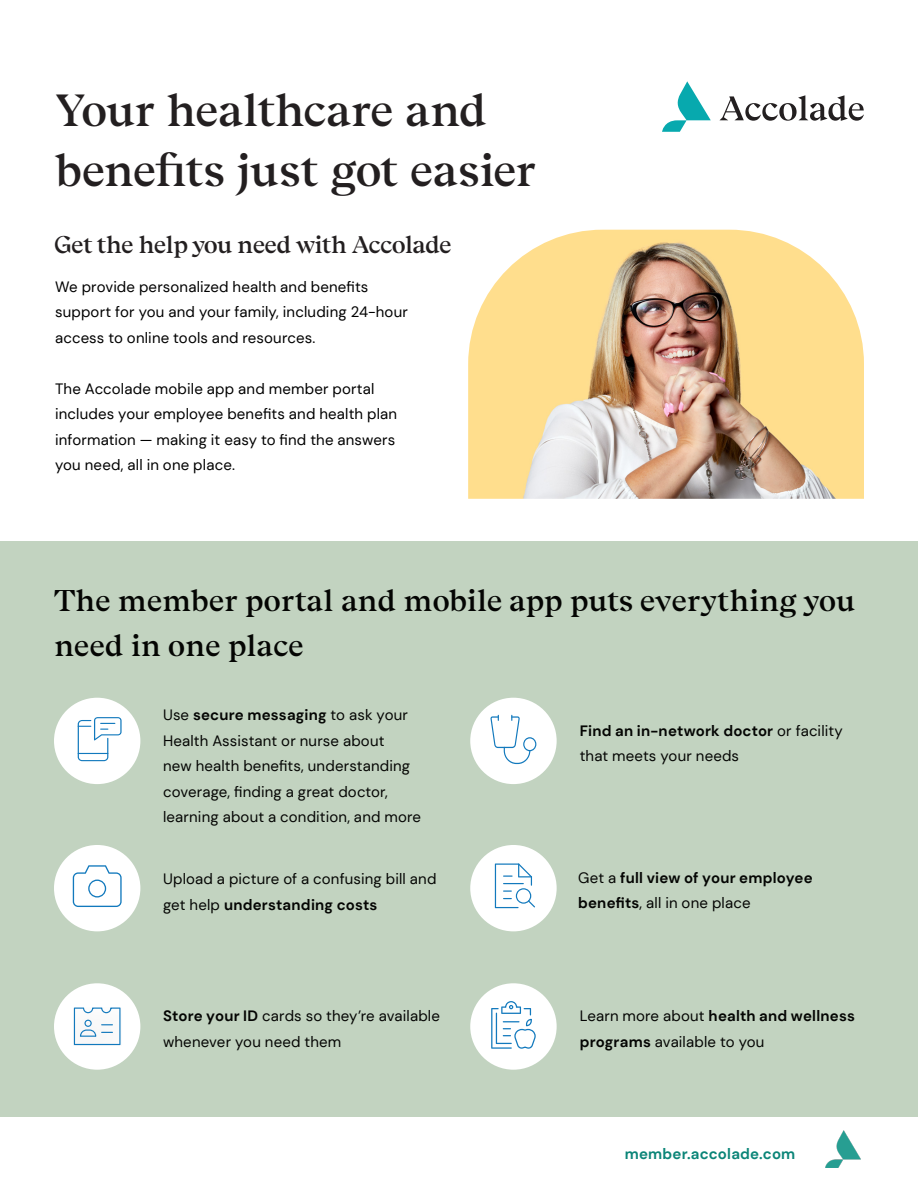
<style>
.page{position:relative;width:918px;height:1188px;background:#fff}
.page>*{position:absolute;margin:0;border:0;box-sizing:border-box;transform-origin:0 0}
.t1{font:45px/60px "Beirut Display";letter-spacing:-.02em;color:#231f20}
.t2{font:30px/45px "Beirut Display";letter-spacing:-.01em;color:#040503}
.Paragraph_Style_2{font:24px "Beirut Display";letter-spacing:-.03em;color:#231f20}
.Paragraph{font:15px/25.5px "DM Sans";letter-spacing:.01em;color:#040503}
.Paragraph-2{font:15px/25.5px "DM Sans";letter-spacing:.01em;color:#000}
.Paragraph-3{font:700 15px/25.5px "DM Sans";letter-spacing:.015em;color:#040503}
.t3{font:700 15px "DM Sans";letter-spacing:.015em;color:#0b8578}
.s1{font-weight:700}
.s2{font-weight:400}
</style>
<div class="page">
<div style="left:0;top:541px;width:918px;height:576px;background:#c2d3c0"></div>
<img style="left:825px;top:1131px;width:35px;height:36px">
<svg style="left:662px;top:81px;width:49px;height:51px"></svg>
<svg style="left:720px;top:95px;width:144px;height:26px"></svg>
<img style="left:468px;top:230px;width:396px;height:269px">
<div style="left:54px;top:698px;width:86px;height:86px;background:#fff;border-radius:50%"></div>
<svg style="left:78px;top:717px;width:44px;height:44px"></svg>
<div style="left:470px;top:698px;width:87px;height:86px;background:#fff;border-radius:50%"></div>
<svg style="left:491px;top:715px;width:45px;height:49px"></svg>
<div style="left:54px;top:845px;width:86px;height:86px;background:#fff;border-radius:50%"></div>
<svg style="left:73px;top:865px;width:49px;height:42px"></svg>
<div style="left:470px;top:845px;width:87px;height:86px;background:#fff;border-radius:50%"></div>
<svg style="left:495px;top:864px;width:40px;height:44px"></svg>
<div style="left:54px;top:983px;width:86px;height:87px;background:#fff;border-radius:50%"></div>
<div style="left:73px;top:1007px;width:48px;height:39px;background:#231f20;opacity:.25"></div>
<svg style="left:74px;top:1008px;width:47px;height:37px"></svg>
<div style="left:470px;top:983px;width:87px;height:87px;background:#fff;border-radius:50%"></div>
<svg style="left:491px;top:1001px;width:45px;height:48px"></svg>
<h1 class="t1" style="left:55px;top:78px;width:482px">Your healthcare and benefits just got easier</h1>
<p class="Paragraph_Style_2" style="left:54px;top:226px;width:399px">Get the help you need with Accolade</p>
<p class="Paragraph-2" style="left:55px;top:274px;width:354px">We provide personalized health and benefits support for you and your family, including 24-hour access to online tools and resources.</p>
<p class="Paragraph-2" style="left:55px;top:376px;width:344px">The Accolade mobile app and member portal includes your employee benefits and health plan information — making it easy to find the answers you need, all in one place.</p>
<h2 class="t2" style="left:54px;top:577px;width:803px">The member portal and mobile app puts everything you need in one place</h2>
<p class="Paragraph" style="left:163px;top:702px;width:260px">Use <span class="s1">secure messaging</span> to ask your Health Assistant or nurse about<br>new health benefits, understanding coverage, finding a great doctor, learning about a condition, and more</p>
<p class="Paragraph" style="left:580px;top:718px;width:265px"><span class="s1">Find an in-network doctor</span> or facility that meets your needs</p>
<p class="Paragraph" style="left:163px;top:866px;width:275px">Upload a picture of a confusing bill and get help <span class="s1">understanding costs</span></p>
<p class="Paragraph-3" style="left:578px;top:865px;width:236px"><span class="s2">Get a</span> full view of your employee benefits<span class="s2">, all in one place</span></p>
<p class="Paragraph" style="left:163px;top:1003px;width:278px"><span class="s1">Store your ID</span> cards so they’re available whenever you need them</p>
<p class="Paragraph" style="left:580px;top:1003px;width:277px">Learn more about <span class="s1">health and wellness programs</span> available to you</p>
<p class="t3" style="left:625px;top:1144px;width:172px">member.accolade.com</p>
</div>
